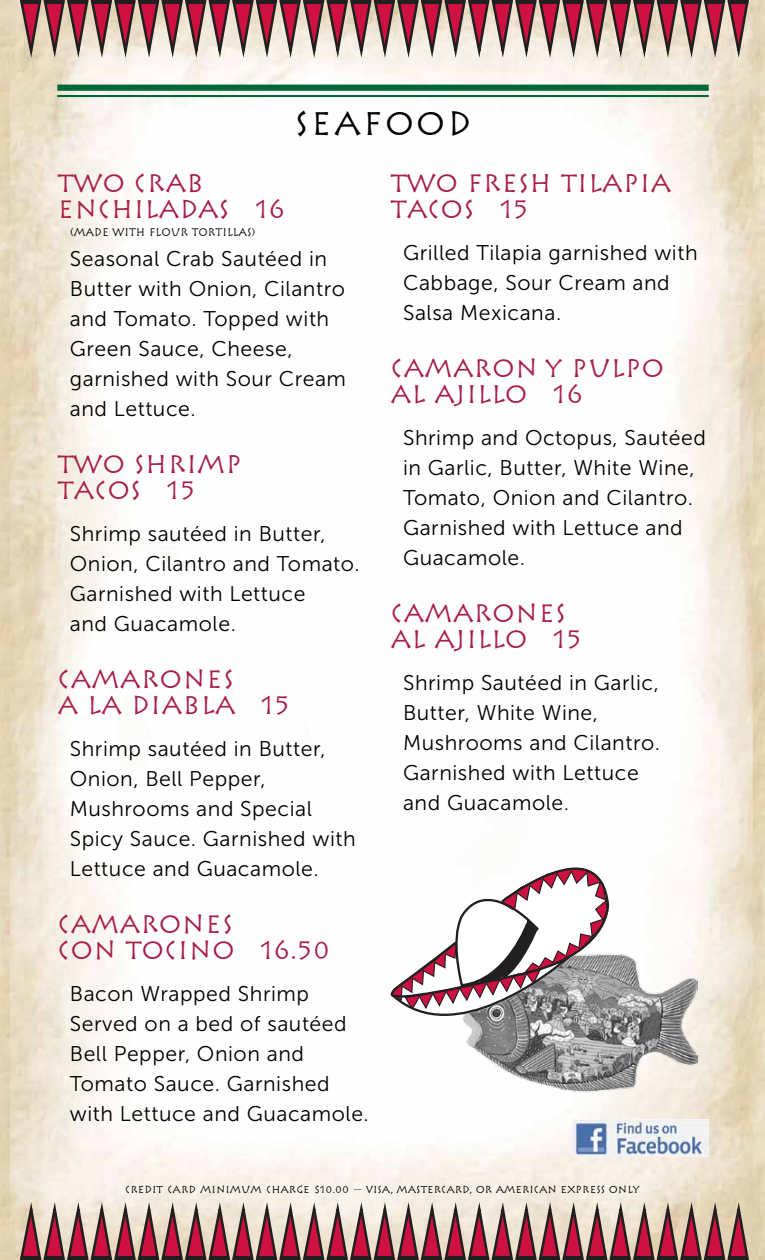
<style>
.page{position:relative;width:765px;height:1260px;background:#fff}
.page>*{position:absolute;margin:0;border:0;box-sizing:border-box;transform-origin:0 0}
.t1{font:32.5px "Rusticana";letter-spacing:.05em;color:#000}
.t2{font:25px/26.2px "Rusticana";color:#a81f48}
.t3{font:21.25px/30px "Museo Sans 300";letter-spacing:.025em;color:#000}
.t4{font:11px "Rusticana";color:#000;scale:.95 1}
.t5{font:10px "Rusticana";color:#000}
</style>
<div class="page">
<img style="left:0;top:0;width:754px;height:1260px">
<img style="left:573px;top:1120px;width:136px;height:36px">
<svg style="left:19px;top:0;width:731px;height:54px"></svg>
<svg style="left:19px;top:1206px;width:731px;height:54px"></svg>
<div style="left:57px;top:85px;width:652px;height:6px;background:#006838"></div>
<hr style="left:57px;top:95px;width:652px;height:2px;background:#006838">
<img style="left:464px;top:953px;width:234px;height:140px">
<svg style="left:381px;top:826px;width:229px;height:223px"></svg>
<svg style="left:388px;top:858px;width:227px;height:163px"></svg>
<h1 class="t1" style="left:294px;top:103px;width:179px">SEAFOOD</h1>
<p class="t2" style="left:57px;top:170px;width:229px">TWO CRAB<br>ENCHILADAS 16</p>
<p class="t4" style="left:70px;top:225px;width:197px">(MADE WITH FLOUR TORTILLAS)</p>
<p class="t3" style="left:70px;top:243px;width:278px">Seasonal Crab Sautéed in<br>Butter with Onion, Cilantro and Tomato. Topped with<br>Green Sauce, Cheese, garnished with Sour Cream and Lettuce.</p>
<p class="t2" style="left:57px;top:451px;width:186px">TWO SHRIMP<br>TACOS 15</p>
<p class="t3" style="left:70px;top:518px;width:291px">Shrimp sautéed in Butter,<br>Onion, Cilantro and Tomato.<br>Garnished with Lettuce<br>and Guacamole.</p>
<p class="t2" style="left:57px;top:666px;width:234px">CAMARONES<br>A LA DIABLA 15</p>
<p class="t3" style="left:70px;top:733px;width:287px">Shrimp sautéed in Butter,<br>Onion, Bell Pepper,<br>Mushrooms and Special<br>Spicy Sauce. Garnished with<br>Lettuce and Guacamole.</p>
<p class="t2" style="left:57px;top:911px;width:275px">CAMARONES<br>CON TOCINO 16.50</p>
<p class="t3" style="left:70px;top:978px;width:301px">Bacon Wrapped Shrimp<br>Served on a bed of sautéed<br>Bell Pepper, Onion and<br>Tomato Sauce. Garnished with Lettuce and Guacamole.</p>
<p class="t2" style="left:391px;top:170px;width:282px">TWO FRESH TILAPIA<br>TACOS 15</p>
<p class="t3" style="left:403px;top:237px;width:296px">Grilled Tilapia garnished with<br>Cabbage, Sour Cream and<br>Salsa Mexicana.</p>
<p class="t2" style="left:391px;top:355px;width:275px">CAMARON Y PULPO<br>AL AJILLO 16</p>
<p class="t3" style="left:403px;top:422px;width:304px">Shrimp and Octopus, Sautéed in Garlic, Butter, White Wine,<br>Tomato, Onion and Cilantro.<br>Garnished with Lettuce and<br>Guacamole.</p>
<p class="t2" style="left:391px;top:600px;width:193px">CAMARONES<br>AL AJILLO 15</p>
<p class="t3" style="left:403px;top:667px;width:259px">Shrimp Sautéed in Garlic,<br>Butter, White Wine,<br>Mushrooms and Cilantro.<br>Garnished with Lettuce and Guacamole.</p>
<p class="t5" style="left:125px;top:1183px;width:516px">CREDIT CARD MINIMUM CHARGE $10.00 — VISA, MASTERCARD, OR AMERICAN EXPRESS ONLY</p>
</div>
